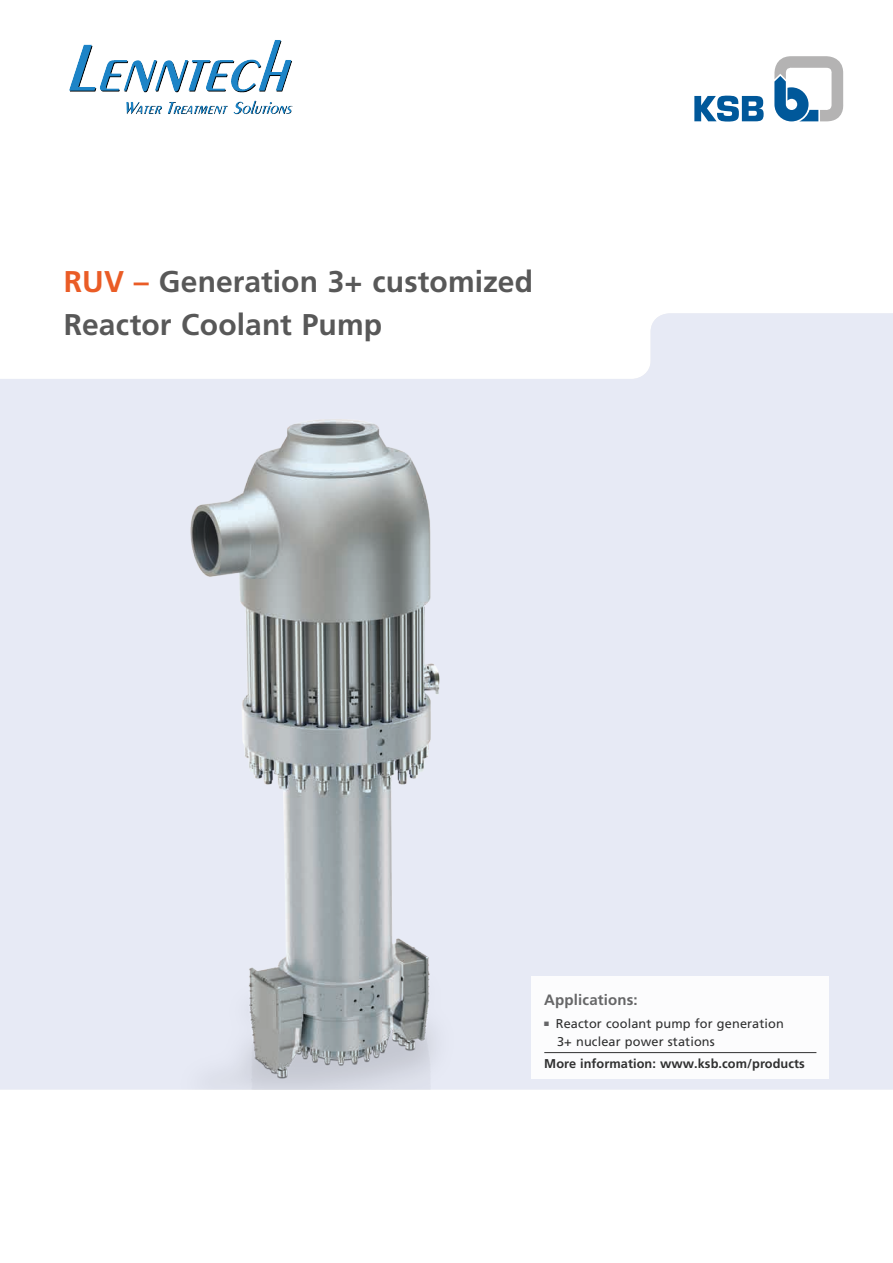
<style>
.page{position:relative;width:893px;height:1263px;background:#fff}
.page>*{position:absolute;margin:0;border:0;box-sizing:border-box;transform-origin:0 0}
.t1{font:700 30px/43.7px "Frutiger LT Pro";letter-spacing:.005em;color:#585858}
.t2{font:700 15px "Frutiger LT Pro";letter-spacing:.01em;color:#585858}
.t3{font:12.75px/18px "Frutiger LT Pro";letter-spacing:.01em;color:#1c1c1b}
.t4{font:700 12.75px "Frutiger LT Pro";letter-spacing:.005em;color:#1c1c1b}
.s1{color:#ea5c26}
.s2{color:#585858}
</style>
<div class="page">
<img style="left:118px;top:406px;width:424px;height:683px">
<div style="left:531px;top:976px;width:298px;height:103px;background:#fff"></div>
<hr style="left:544px;top:1052px;width:272px;height:1px;background:#1c1c1b">
<svg style="left:774px;top:56px;width:69px;height:65px"></svg>
<svg style="left:694px;top:96px;width:70px;height:26px"></svg>
<img style="left:69px;top:40px;width:224px;height:75px">
<h1 class="t1" style="left:64px;top:259px;width:471px"><span class="s1">RUV –</span> Generation 3+ customized<br>Reactor Coolant Pump</h1>
<p class="t2" style="left:544px;top:991px;width:95px">Applications:</p>
<p class="t3" style="left:557px;top:1014px;width:228px;text-indent:-13px"><span class="s2">■</span> Reactor coolant pump for generation<br>3+ nuclear power stations</p>
<p class="t4" style="left:544px;top:1056px;width:262px">More information: www.ksb.com/products</p>
</div>
